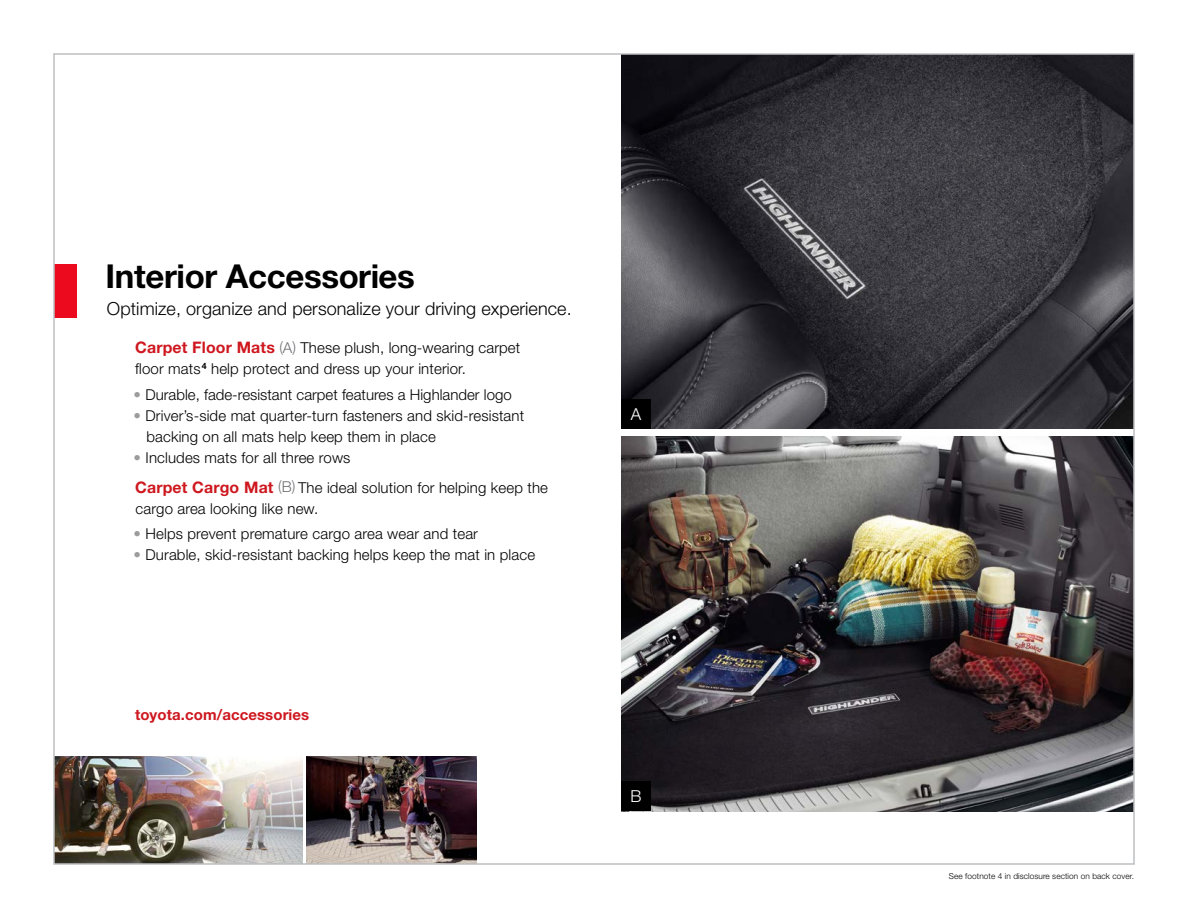
<style>
.page{position:relative;width:1188px;height:918px;background:#fff}
.page>*{position:absolute;margin:0;border:0;box-sizing:border-box;transform-origin:0 0}
.t1{font:700 33px "Helvetica Neue LT Std";letter-spacing:-.01em;color:#000}
.t2{font:300 18px "Helvetica Neue LT Std";letter-spacing:.005em;color:#000}
.t3{font:300 16.5px "Helvetica Neue LT Std";color:#fff}
.t4{font:300 15px/21px "Helvetica Neue LT Std";letter-spacing:.01em;color:#000}
.t5{font:700 15px "Helvetica Neue LT Std";letter-spacing:.005em;color:#ce171f}
.t6{font:300 8.25px "Helvetica Neue LT Std";letter-spacing:.01em;color:#000}
.s1{font-weight:700;font-size:15.9px;color:#ce171f}
.s2{color:#717073}
.s3{color:#9c9b9d}
</style>
<div class="page">
<img style="left:306px;top:756px;width:171px;height:106px">
<img style="left:56px;top:756px;width:247px;height:106px">
<img style="left:621px;top:56px;width:511px;height:373px">
<img style="left:621px;top:436px;width:511px;height:376px">
<div style="left:621px;top:399px;width:30px;height:30px;background:#000"></div>
<div style="left:621px;top:782px;width:30px;height:30px;background:#000"></div>
<div style="left:54px;top:264px;width:22px;height:54px;background:#eb0a1e"></div>
<h1 class="t1" style="left:105px;top:255px;width:311px">Interior Accessories</h1>
<p class="t2" style="left:107px;top:297px;width:466px">Optimize, organize and personalize your driving experience.</p>
<p class="t4" style="left:135px;top:337px;width:387px"><span class="s1">Carpet Floor Mats</span> <span class="s2">(A)</span> These plush, long-wearing carpet floor mats <sup>4</sup> help protect and dress up your interior.</p>
<p class="t4" style="left:134px;top:384px;width:380px"><span class="s3">•</span> Durable, fade-resistant carpet features a Highlander logo</p>
<p class="t4" style="left:146px;top:405px;width:379px;text-indent:-13px"><span class="s3">•</span> Driver’s-side mat quarter-turn fasteners and skid-resistant backing on all mats help keep them in place</p>
<p class="t4" style="left:134px;top:442px;width:416px;line-height:30px"><span class="s3">•</span> Includes mats for all three rows<br><span class="s1">Carpet Cargo Mat</span> <span class="s2">(B)</span> The ideal solution for helping keep the</p>
<p class="t4" style="left:135px;top:498px;width:184px">cargo area looking like new.</p>
<p class="t4" style="left:134px;top:523px;width:346px"><span class="s3">•</span> Helps prevent premature cargo area wear and tear</p>
<p class="t4" style="left:134px;top:544px;width:403px"><span class="s3">•</span> Durable, skid-resistant backing helps keep the mat in place</p>
<p class="t5" style="left:135px;top:705px;width:176px">toyota.com/accessories</p>
<p class="t3" style="left:631px;top:404px;width:12px">A</p>
<p class="t3" style="left:630px;top:786px;width:13px">B</p>
<p class="t6" style="left:949px;top:871px;width:187px">See footnote 4 in disclosure section on back cover.</p>
</div>
